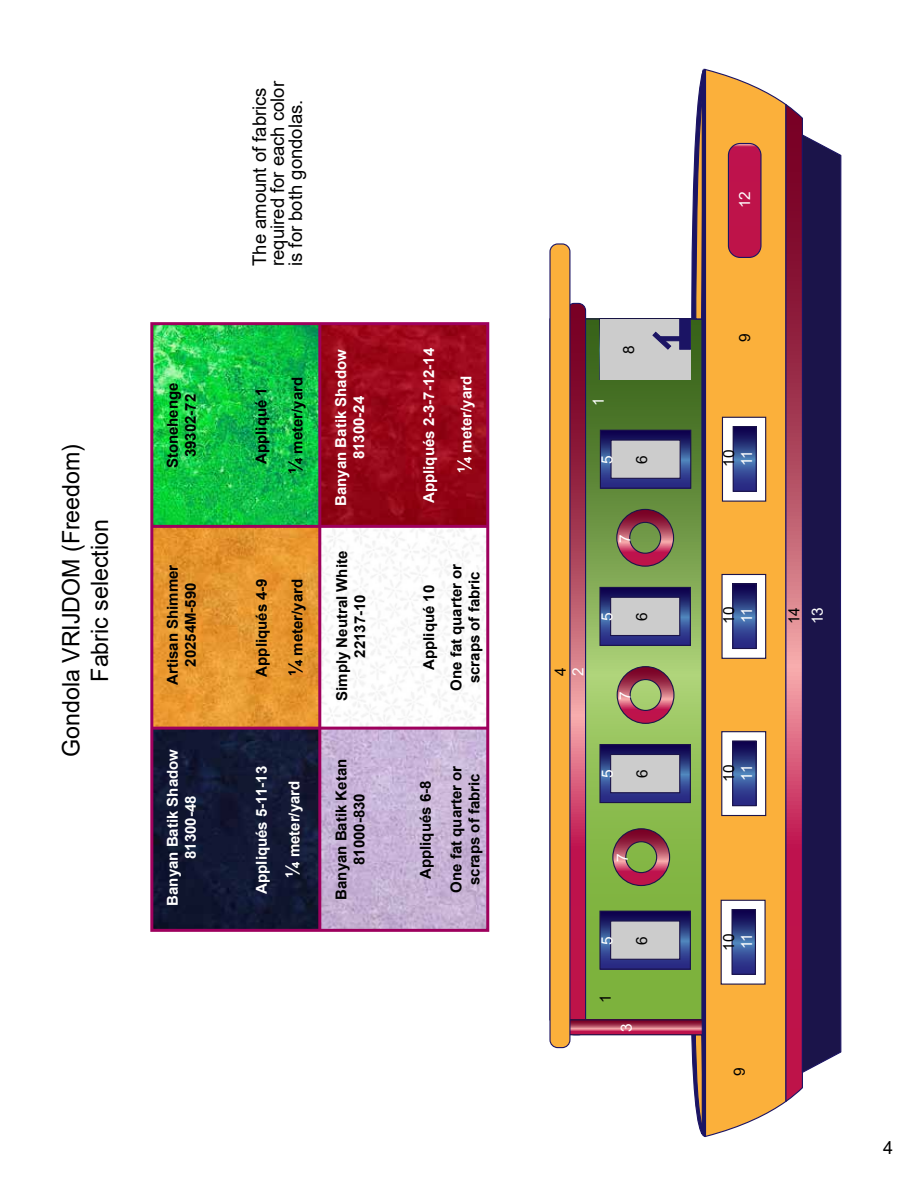
<style>
.page{position:relative;width:918px;height:1188px;background:#fff}
.page>*{position:absolute;margin:0;border:0;box-sizing:border-box;transform-origin:0 0}
.t1{font:24px/28.8px "Arial";color:#000;text-align:center}
.t2{font:18.9px/18px "Arial";color:#000}
.t3{font:18px "Arial";color:#000}
.t4{font:15.45px "Arial";letter-spacing:-.075em;color:#fff}
.t5{font:15.45px "Arial";color:#000}
.t6{font:700 15px/18px "Arial";color:#000;text-align:center}
.t7{font:700 15px/18px "Arial";color:#fff;text-align:center}
.s1{font-size:19.5px}
</style>
<div class="page">
<svg style="left:586px;top:320px;width:105px;height:698px;background:#7aa747"></svg>
<svg style="left:570px;top:303px;width:16px;height:716px;background:#b5395a"></svg>
<div style="left:566px;top:303px;width:20px;height:732px;border:1px solid #1b1464;border-radius:7px"></div>
<div style="left:707px;top:69px;width:78px;height:1068px;background:#fbb03b"></div>
<svg style="left:785px;top:103px;width:57px;height:1000px;background:#552f5d"></svg>
<div style="left:599px;top:318px;width:92px;height:62px;background:#ccc;border:1px solid #fff"></div>
<div style="left:679px;top:318px;width:12px;height:32px;background:#1b1464;border:1px solid #1b1464"></div>
<svg style="left:672px;top:336px;width:9px;height:5px"></svg>
<svg style="left:652px;top:331px;width:20px;height:19px"></svg>
<svg style="left:601px;top:589px;width:88px;height:55px;background:#262c79"></svg>
<div style="left:599px;top:587px;width:92px;height:59px;border:1px solid #1b144a"></div>
<div style="left:610px;top:597px;width:70px;height:39px;background:#ccc;border:1px solid #1b144a"></div>
<svg style="left:602px;top:432px;width:87px;height:55px;background:#262c79"></svg>
<div style="left:600px;top:430px;width:91px;height:59px;border:1px solid #1b144a"></div>
<div style="left:610px;top:440px;width:71px;height:39px;background:#ccc;border:1px solid #1b144a"></div>
<svg style="left:616px;top:508px;width:59px;height:59px;background:#885e4e"></svg>
<svg style="left:616px;top:666px;width:59px;height:58px;background:#a07461"></svg>
<svg style="left:601px;top:913px;width:88px;height:55px;background:#262e7a"></svg>
<div style="left:599px;top:911px;width:92px;height:59px;border:1px solid #1b144a"></div>
<div style="left:610px;top:920px;width:70px;height:40px;background:#ccc;border:1px solid #1b144a"></div>
<svg style="left:601px;top:746px;width:88px;height:55px;background:#252c78"></svg>
<div style="left:599px;top:744px;width:92px;height:59px;border:1px solid #1b144a"></div>
<div style="left:610px;top:754px;width:70px;height:39px;background:#ccc;border:1px solid #1b144a"></div>
<svg style="left:612px;top:828px;width:59px;height:59px;background:#906b4d"></svg>
<div style="left:721px;top:900px;width:45px;height:85px;background:#fff;border:1px solid #1b144a"></div>
<svg style="left:733px;top:911px;width:21px;height:62px"></svg>
<div style="left:731px;top:909px;width:25px;height:66px;border:1px solid #1b144a"></div>
<div style="left:721px;top:731px;width:45px;height:85px;background:#fff;border:1px solid #1b144a"></div>
<svg style="left:734px;top:742px;width:21px;height:62px"></svg>
<div style="left:732px;top:740px;width:25px;height:66px;border:1px solid #1b144a"></div>
<div style="left:721px;top:574px;width:45px;height:85px;background:#fff;border:1px solid #1b144a"></div>
<svg style="left:734px;top:585px;width:21px;height:62px"></svg>
<div style="left:732px;top:583px;width:25px;height:66px;border:1px solid #1b144a"></div>
<div style="left:722px;top:417px;width:44px;height:85px;background:#fff;border:1px solid #1b144a"></div>
<svg style="left:735px;top:428px;width:20px;height:62px"></svg>
<div style="left:733px;top:426px;width:24px;height:66px;border:1px solid #1b144a"></div>
<svg style="left:570px;top:1021px;width:121px;height:12px"></svg>
<div style="left:568px;top:1019px;width:136px;height:16px;border:1px solid #1b144a"></div>
<div style="left:550px;top:244px;width:20px;height:804px;background:#fbb03b;border-radius:8px"></div>
<div style="left:549px;top:243px;width:21px;height:805px;border:1px solid #1b1464;border-radius:8px"></div>
<svg style="left:691px;top:68px;width:16px;height:1069px;background:#6d7b62"></svg>
<div style="left:728px;top:143px;width:33px;height:114px;background:#be134a"></div>
<div style="left:728px;top:143px;width:34px;height:115px;border:1px solid #1b1464;border-radius:12px"></div>
<img style="left:154px;top:326px;width:331px;height:602px">
<div style="left:150px;top:322px;width:339px;height:610px;border:3px solid #9e005d"></div>
<hr style="left:152px;top:727px;width:336px;height:3px;background:#9e005d">
<hr style="left:152px;top:525px;width:336px;height:3px;background:#9e005d">
<hr style="left:318px;top:324px;width:3px;height:607px;background:#9e005d">
<h1 class="t1" style="left:57px;top:757px;width:315px;rotate:-90deg">Gondola VRIJDOM (Freedom)<br>Fabric selection</h1>
<p class="t6" style="left:164px;top:468px;width:87px;rotate:-90deg">Stonehenge<br>39302-72</p>
<p class="t6" style="left:164px;top:685px;width:122px;rotate:-90deg">Artisan Shimmer<br>20254M-590</p>
<p class="t7" style="left:164px;top:906px;width:158px;rotate:-90deg">Banyan Batik Shadow<br>81300-48</p>
<p class="t2" style="left:251px;top:266px;width:187px;rotate:-90deg">The amount of fabrics required for each color is for both gondolas.</p>
<p class="t6" style="left:253px;top:464px;width:78px;rotate:-90deg">Appliqué 1</p>
<p class="t6" style="left:288px;top:474px;width:99px;rotate:-90deg"><span class="s1">¼</span> meter/yard</p>
<p class="t6" style="left:253px;top:677px;width:100px;rotate:-90deg">Appliqués 4-9</p>
<p class="t6" style="left:288px;top:676px;width:99px;rotate:-90deg"><span class="s1">¼</span> meter/yard</p>
<p class="t7" style="left:253px;top:894px;width:129px;rotate:-90deg">Appliqués 5-11-13</p>
<p class="t7" style="left:285px;top:878px;width:99px;rotate:-90deg"><span class="s1">¼</span> meter/yard</p>
<p class="t7" style="left:332px;top:506px;width:158px;rotate:-90deg">Banyan Batik Shadow<br>81300-24</p>
<p class="t6" style="left:333px;top:701px;width:152px;rotate:-90deg">Simply Neutral White<br>22137-10</p>
<p class="t6" style="left:332px;top:900px;width:142px;rotate:-90deg">Banyan Batik Ketan<br>81000-830</p>
<p class="t7" style="left:420px;top:503px;width:157px;rotate:-90deg">Appliqués 2-3-7-12-14</p>
<p class="t7" style="left:457px;top:473px;width:99px;rotate:-90deg"><span class="s1">¼</span> meter/yard</p>
<p class="t6" style="left:420px;top:670px;width:87px;rotate:-90deg">Appliqué 10</p>
<p class="t6" style="left:447px;top:691px;width:128px;rotate:-90deg">One fat quarter or scraps of fabric</p>
<p class="t6" style="left:417px;top:879px;width:100px;rotate:-90deg">Appliqués 6-8</p>
<p class="t6" style="left:447px;top:893px;width:128px;rotate:-90deg">One fat quarter or scraps of fabric</p>
<p class="t4" style="left:588px;top:406px;width:10px;rotate:-90deg">1</p>
<p class="t5" style="left:618px;top:354px;width:10px;rotate:-90deg">8</p>
<p class="t4" style="left:597px;top:464px;width:10px;rotate:-90deg">5</p>
<p class="t5" style="left:631px;top:464px;width:10px;rotate:-90deg">6</p>
<p class="t4" style="left:614px;top:543px;width:10px;rotate:-90deg">7</p>
<p class="t4" style="left:597px;top:621px;width:10px;rotate:-90deg">5</p>
<p class="t5" style="left:631px;top:621px;width:10px;rotate:-90deg">6</p>
<p class="t5" style="left:550px;top:676px;width:10px;rotate:-90deg">4</p>
<p class="t4" style="left:568px;top:676px;width:10px;rotate:-90deg">2</p>
<p class="t4" style="left:614px;top:700px;width:10px;rotate:-90deg">7</p>
<p class="t4" style="left:597px;top:778px;width:10px;rotate:-90deg">5</p>
<p class="t5" style="left:631px;top:778px;width:10px;rotate:-90deg">6</p>
<p class="t4" style="left:612px;top:862px;width:10px;rotate:-90deg">7</p>
<p class="t4" style="left:597px;top:945px;width:10px;rotate:-90deg">5</p>
<p class="t5" style="left:631px;top:945px;width:10px;rotate:-90deg">6</p>
<p class="t5" style="left:595px;top:1003px;width:10px;rotate:-90deg">1</p>
<p class="t4" style="left:616px;top:1032px;width:10px;rotate:-90deg">3</p>
<p class="t4" style="left:734px;top:208px;width:19px;rotate:-90deg">12</p>
<p class="t5" style="left:734px;top:342px;width:10px;rotate:-90deg">9</p>
<p class="t5" style="left:718px;top:467px;width:19px;rotate:-90deg">10</p>
<p class="t4" style="left:736px;top:466px;width:18px;rotate:-90deg">11</p>
<p class="t5" style="left:718px;top:624px;width:19px;rotate:-90deg">10</p>
<p class="t4" style="left:736px;top:623px;width:18px;rotate:-90deg">11</p>
<p class="t5" style="left:784px;top:624px;width:19px;rotate:-90deg">14</p>
<p class="t4" style="left:807px;top:624px;width:19px;rotate:-90deg">13</p>
<p class="t5" style="left:718px;top:782px;width:19px;rotate:-90deg">10</p>
<p class="t4" style="left:736px;top:781px;width:18px;rotate:-90deg">11</p>
<p class="t5" style="left:718px;top:951px;width:19px;rotate:-90deg">10</p>
<p class="t4" style="left:736px;top:949px;width:18px;rotate:-90deg">11</p>
<p class="t5" style="left:729px;top:1076px;width:10px;rotate:-90deg">9</p>
<p class="t3" style="left:883px;top:1136px;width:12px">4</p>
</div>
